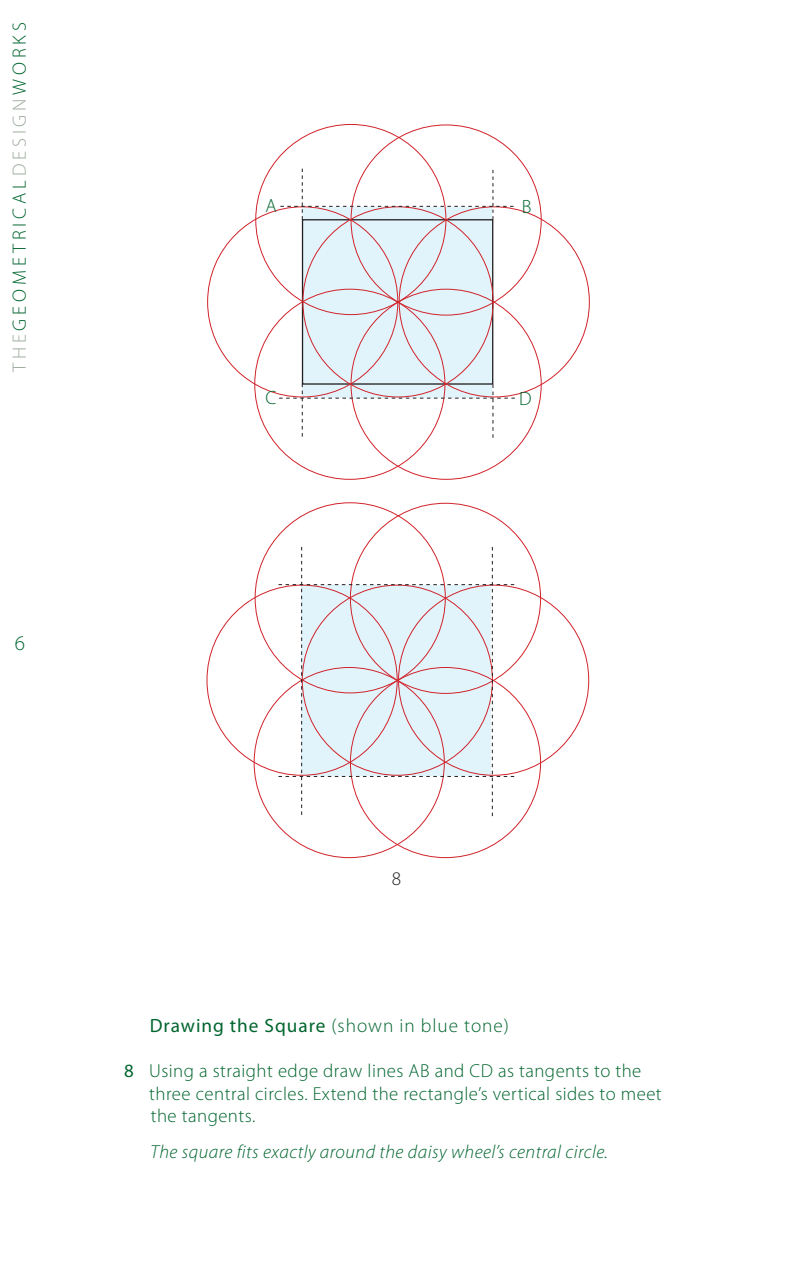
<style>
.page{position:relative;width:794px;height:1285px;background:#fff}
.page>*{position:absolute;margin:0;border:0;box-sizing:border-box;transform-origin:0 0}
.t1{font:300 21px "Myriad Pro";color:#00652e}
.t2{font:300 19.25px "Myriad Pro";letter-spacing:.05em;color:#00652e}
.t3{font:300 19.25px "Myriad Pro";letter-spacing:.2em;color:#00652e}
.t4{font:300 19.25px "Myriad Pro";color:#231f20}
.t5{font:300 18.9px "Myriad Pro";letter-spacing:.025em;color:#00652e}
.t6{font:italic 300 18.9px "Myriad Pro";letter-spacing:.025em;color:#00652e}
.s1{color:#9cab9c}
.s2{font-weight:400}
</style>
<div class="page">
<div style="left:302px;top:207px;width:189px;height:190px;background:#e1f4fc"></div>
<div style="left:302px;top:219px;width:191px;height:166px;border:1px solid #231f20"></div>
<svg style="left:280px;top:169px;width:233px;height:50px"></svg>
<svg style="left:279px;top:384px;width:236px;height:54px"></svg>
<svg style="left:278px;top:547px;width:236px;height:269px"></svg>
<p class="t3" style="left:8px;top:372px;width:352px;rotate:-90deg"><span class="s1">THE</span>GEOMETRICAL<span class="s1">DESIGN</span>WORKS</p>
<p class="t1" style="left:15px;top:630px;width:12px">6</p>
<p class="t3" style="left:265px;top:194px;width:13px">A</p>
<p class="t3" style="left:522px;top:195px;width:11px">B</p>
<p class="t3" style="left:265px;top:386px;width:12px">C</p>
<p class="t3" style="left:519px;top:387px;width:14px">D</p>
<p class="t4" style="left:392px;top:867px;width:11px">8</p>
<p class="t2" style="left:150px;top:1013px;width:361px"><span class="s2">Drawing the Square</span> (shown in blue tone)</p>
<p class="t5" style="left:124px;top:1059px;width:519px"><span class="s2">8</span> Using a straight edge draw lines AB and CD as tangents to the</p>
<p class="t5" style="left:149px;top:1082px;width:514px">three central circles. Extend the rectangle’s vertical sides to meet</p>
<p class="t5" style="left:151px;top:1105px;width:106px">the tangents.</p>
<p class="t6" style="left:151px;top:1140px;width:459px">The square fits exactly around the daisy wheel’s central circle.</p>
</div>
